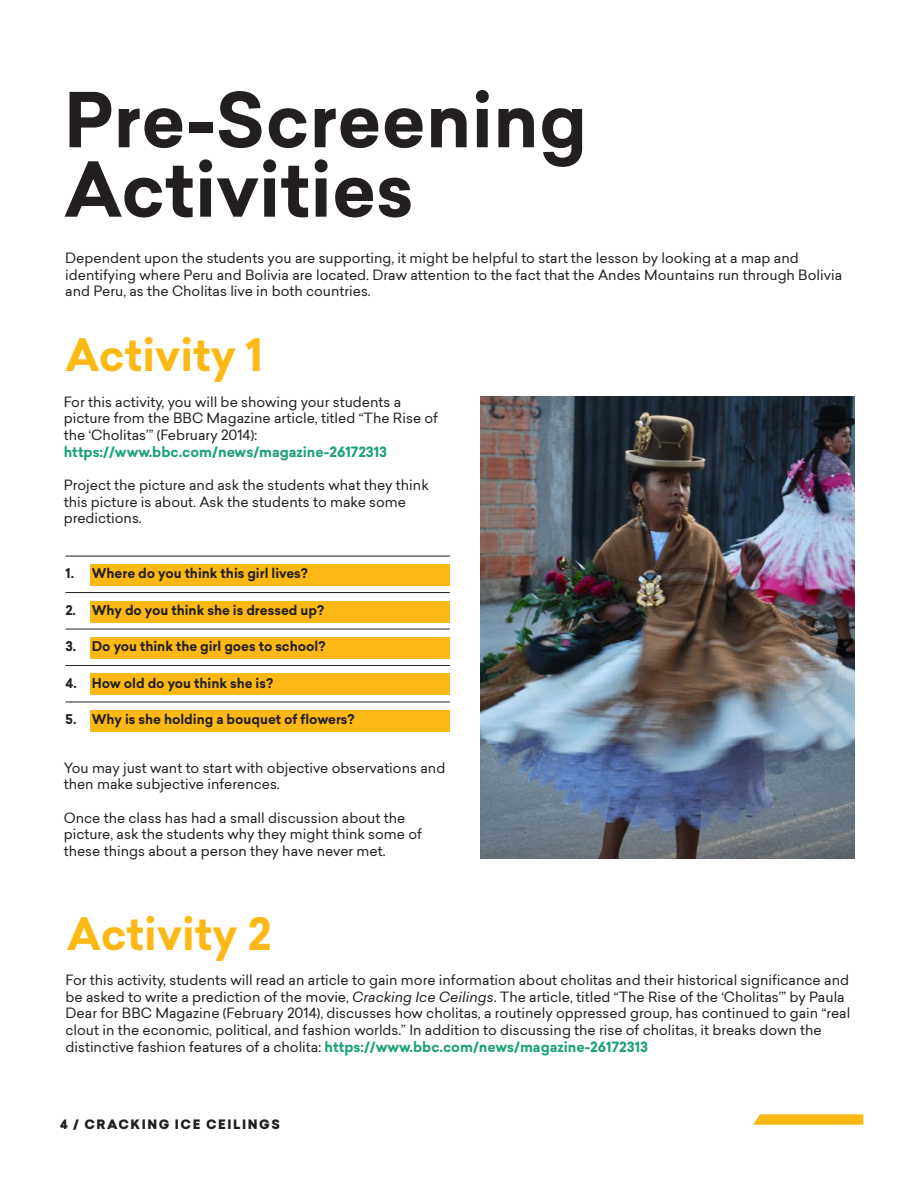
<style>
.page{position:relative;width:918px;height:1188px;background:#fff}
.page>*{position:absolute;margin:0;border:0;box-sizing:border-box;transform-origin:0 0}
.Titles{font:700 74.1px "Sailec";color:#231f20}
.Smaller_Titles{font:700 43.8px "Sailec";color:#fcb814}
.Body_Text{font:13.95px/16.6px "Sailec";color:#231f20}
.Body_Text-2{font:700 13.95px "Sailec";color:#1ba07a}
.t1{font:700 13.2px "Sailec";color:#231f20}
.t2{font:900 12.75px "Sailec";letter-spacing:.12em;color:#231f20}
.s1{font-style:italic}
.s2{font-weight:700;color:#1ba07a}
</style>
<div class="page">
<img style="left:480px;top:396px;width:374px;height:462px">
<svg style="left:753px;top:1114px;width:110px;height:11px"></svg>
<div style="left:90px;top:564px;width:360px;height:22px;background:#fcb814"></div>
<hr style="left:66px;top:556px;width:384px;height:1px;background:#231f20">
<div style="left:90px;top:601px;width:360px;height:21px;background:#fcb814"></div>
<hr style="left:66px;top:592px;width:384px;height:1px;background:#231f20">
<div style="left:90px;top:637px;width:360px;height:22px;background:#fcb814"></div>
<hr style="left:66px;top:629px;width:384px;height:1px;background:#231f20">
<div style="left:90px;top:674px;width:360px;height:21px;background:#fcb814"></div>
<hr style="left:66px;top:665px;width:384px;height:1px;background:#231f20">
<div style="left:90px;top:710px;width:360px;height:22px;background:#fcb814"></div>
<hr style="left:66px;top:702px;width:384px;height:1px;background:#231f20">
<p class="Titles" style="left:64px;top:67px;width:524px">Pre-Screening</p>
<p class="Titles" style="left:64px;top:137px;width:351px">Activities</p>
<p class="Body_Text" style="left:65px;top:250px;width:779px">Dependent upon the students you are supporting, it might be helpful to start the lesson by looking at a map and identifying where Peru and Bolivia are located. Draw attention to the fact that the Andes Mountains run through Bolivia and Peru, as the Cholitas live in both countries.</p>
<p class="Smaller_Titles" style="left:65px;top:324px;width:199px">Activity 1</p>
<p class="Body_Text" style="left:64px;top:393px;width:376px">For this activity, you will be showing your students a picture from the BBC Magazine article, titled “The Rise of the ‘Cholitas’” (February 2014):</p>
<p class="Body_Text-2" style="left:64px;top:442px;width:325px">https://www.bbc.com/news/magazine-26172313</p>
<p class="Body_Text" style="left:64px;top:477px;width:367px">Project the picture and ask the students what they think this picture is about. Ask the students to make some predictions.</p>
<p class="t1" style="left:66px;top:564px;width:244px">1. Where do you think this girl lives?</p>
<p class="t1" style="left:66px;top:601px;width:260px">2. Why do you think she is dressed up?</p>
<p class="t1" style="left:66px;top:637px;width:261px">3. Do you think the girl goes to school?</p>
<p class="t1" style="left:66px;top:674px;width:209px">4. How old do you think she is?</p>
<p class="t1" style="left:66px;top:710px;width:291px">5. Why is she holding a bouquet of flowers?</p>
<p class="Body_Text" style="left:64px;top:759px;width:383px">You may just want to start with objective observations and then make subjective inferences.</p>
<p class="Body_Text" style="left:64px;top:809px;width:360px">Once the class has had a small discussion about the picture, ask the students why they might think some of these things about a person they have never met.</p>
<p class="Smaller_Titles" style="left:67px;top:902px;width:206px">Activity 2</p>
<p class="Body_Text" style="left:66px;top:971px;width:786px">For this activity, students will read an article to gain more information about cholitas and their historical significance and be asked to write a prediction of the movie, <span class="s1">Cracking Ice Ceilings</span>. The article, titled “The Rise of the ‘Cholitas’” by Paula Dear for BBC Magazine (February 2014), discusses how cholitas, a routinely oppressed group, has continued to gain “real clout in the economic, political, and fashion worlds.” In addition to discussing the rise of cholitas, it breaks down the distinctive fashion features of a cholita: <span class="s2">https://www.bbc.com/news/magazine-26172313</span></p>
<p class="t2" style="left:60px;top:1115px;width:221px">4 / CRACKING ICE CEILINGS</p>
</div>
